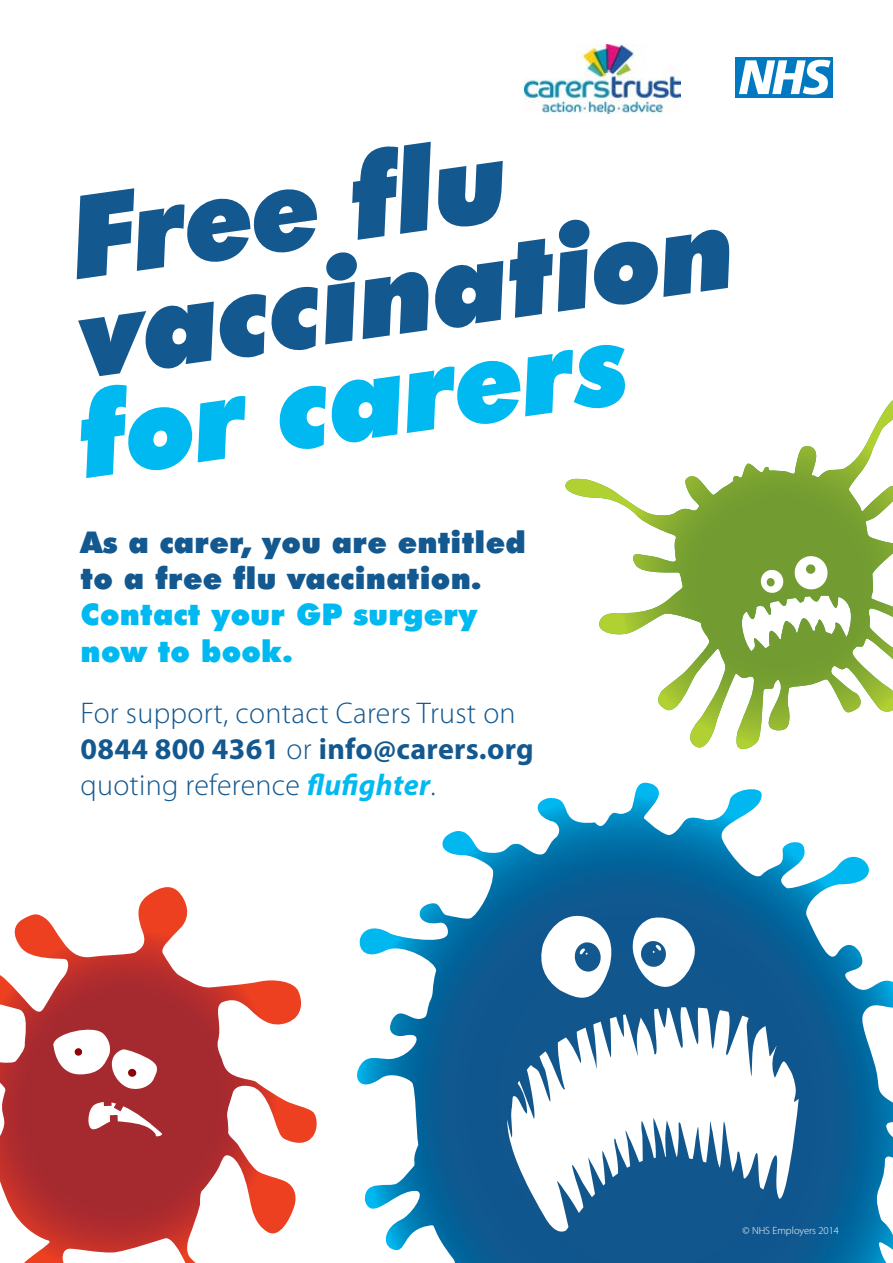
<style>
.page{position:relative;width:893px;height:1263px;background:#fff}
.page>*{position:absolute;margin:0;border:0;box-sizing:border-box;transform-origin:0 0}
.t1{font:italic 900 114.9px/99px "Futura BT";color:#13588f}
.t2{font:italic 900 114.9px "Futura BT";color:#00b9f1}
.t3{font:300 30px/36px "Myriad Pro";letter-spacing:.01em;color:#13588f}
.t4{font:900 30px/36px "Futura BT";letter-spacing:.01em;color:#13588f}
.t5{font:900 30px/36px "Futura BT";letter-spacing:.01em;color:#00b9f1}
.t6{font:300 10.5px "Myriad Pro";color:#fff}
.s1{font-weight:700}
.s2{font-weight:700;font-style:italic;color:#00b9f1}
</style>
<div class="page">
<img style="left:524px;top:44px;width:156px;height:70px">
<div style="left:735px;top:57px;width:98px;height:41px;background:#0079c1"></div>
<svg style="left:739px;top:60px;width:92px;height:35px"></svg>
<img style="left:565px;top:400px;width:328px;height:349px">
<svg style="left:720px;top:514px;width:152px;height:157px"></svg>
<img style="left:0;top:887px;width:317px;height:376px">
<svg style="left:53px;top:1025px;width:107px;height:66px"></svg>
<img style="left:357px;top:783px;width:536px;height:480px">
<svg style="left:538px;top:911px;width:80px;height:98px"></svg>
<svg style="left:631px;top:915px;width:67px;height:74px"></svg>
<h1 class="t1" style="left:61px;top:190px;width:661px;rotate:-8deg">Free fl u vaccination</h1>
<h1 class="t2" style="left:68px;top:369px;width:557px;rotate:-8deg">for carers</h1>
<p class="t4" style="left:81px;top:525px;width:447px">As a carer, you are entitled to a free flu vaccination.</p>
<p class="t5" style="left:81px;top:597px;width:398px">Contact your GP surgery now to book.</p>
<p class="t3" style="left:81px;top:695px;width:455px">For support, contact Carers Trust on<br><span class="s1">0844 800 4361</span> or <span class="s1">info@carers.org </span>quoting reference <span class="s2">flufighter</span>.</p>
<p class="t6" style="left:743px;top:1224px;width:98px">© NHS Employers 2014</p>
</div>
